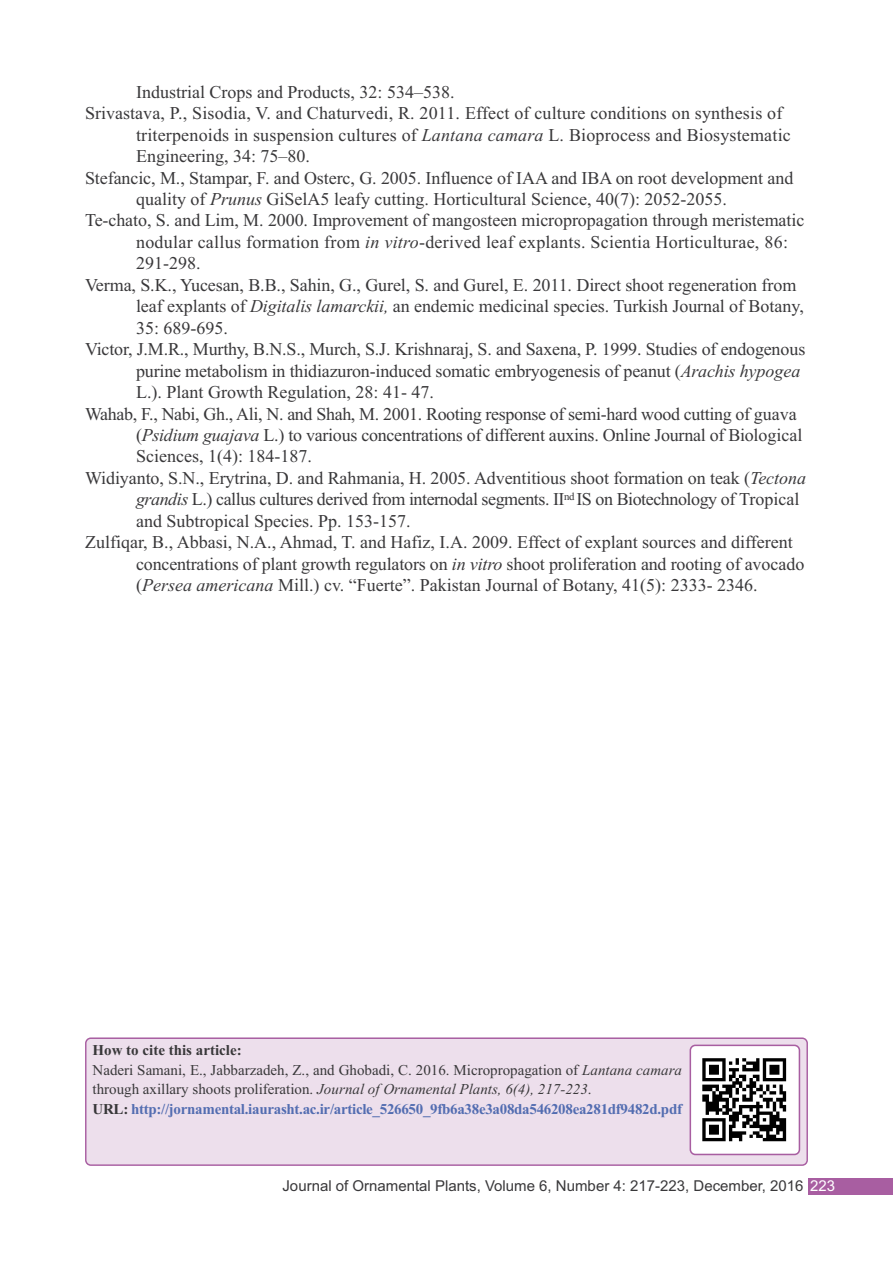
<style>
.page{position:relative;width:893px;height:1263px;background:#fff}
.page>*{position:absolute;margin:0;border:0;box-sizing:border-box;transform-origin:0 0}
.t1{font:18px "Times New Roman";letter-spacing:-.005em;color:#39383a}
.t2{font:18px "Times New Roman";letter-spacing:-.025em;color:#39383a}
.t3{font:18px "Times New Roman";letter-spacing:.015em;color:#39383a}
.t4{font:15px/19.5px "Times New Roman";color:#39383a}
.t5{font:15px "Arial";color:#39383a}
.s1{font-style:italic}
.s2{font-weight:700}
.s3{font-weight:700;color:#536db1}
.s4{color:#fff}
</style>
<div class="page">
<div style="left:808px;top:1178px;width:84px;height:16px;background:#a85ea1"></div>
<div style="left:85px;top:1037px;width:723px;height:129px;background:#eddfec"></div>
<svg style="left:690px;top:1044px;width:110px;height:111px"></svg>
<p class="t1" style="left:136px;top:81px;width:320px">Industrial Crops and Products, 32: 534–538.</p>
<p class="t1" style="left:85px;top:102px;width:699px">Srivastava, P., Sisodia, V. and Chaturvedi, R. 2011. Effect of culture conditions on synthesis of</p>
<p class="t1" style="left:136px;top:124px;width:656px">triterpenoids in suspension cultures of <span class="s1">Lantana camara</span> L. Bioprocess and Biosystematic</p>
<p class="t1" style="left:136px;top:145px;width:175px">Engineering, 34: 75–80.</p>
<p class="t1" style="left:85px;top:167px;width:710px">Stefancic, M., Stampar, F. and Osterc, G. 2005. Influence of IAA and IBA on root development and</p>
<p class="t1" style="left:136px;top:188px;width:592px">quality of <span class="s1">Prunus</span> GiSelA5 leafy cutting. Horticultural Science, 40(7): 2052-2055.</p>
<p class="t1" style="left:85px;top:210px;width:721px">Te-chato, S. and Lim, M. 2000. Improvement of mangosteen micropropagation through meristematic</p>
<p class="t3" style="left:136px;top:231px;width:653px">nodular callus formation from <span class="s1">in vitro</span>-derived leaf explants. Scientia Horticulturae, 86:</p>
<p class="t1" style="left:136px;top:253px;width:66px">291-298.</p>
<p class="t1" style="left:85px;top:274px;width:713px">Verma, S.K., Yucesan, B.B., Sahin, G., Gurel, S. and Gurel, E. 2011. Direct shoot regeneration from</p>
<p class="t1" style="left:136px;top:295px;width:669px">leaf explants of <span class="s1">Digitalis lamarckii,</span> an endemic medicinal species. Turkish Journal of Botany,</p>
<p class="t1" style="left:136px;top:317px;width:93px">35: 689-695.</p>
<p class="t1" style="left:85px;top:338px;width:722px">Victor, J.M.R., Murthy, B.N.S., Murch, S.J. Krishnaraj, S. and Saxena, P. 1999. Studies of endogenous</p>
<p class="t1" style="left:136px;top:360px;width:666px">purine metabolism in thidiazuron-induced somatic embryogenesis of peanut (<span class="s1">Arachis hypogea</span></p>
<p class="t1" style="left:136px;top:381px;width:299px">L.). Plant Growth Regulation, 28: 41- 47.</p>
<p class="t1" style="left:85px;top:403px;width:713px">Wahab, F., Nabi, Gh., Ali, N. and Shah, M. 2001. Rooting response of semi-hard wood cutting of guava</p>
<p class="t1" style="left:136px;top:424px;width:668px">(<span class="s1">Psidium guajava</span> L.) to various concentrations of different auxins. Online Journal of Biological</p>
<p class="t1" style="left:136px;top:446px;width:177px">Sciences, 1(4): 184-187.</p>
<p class="t1" style="left:85px;top:467px;width:723px">Widiyanto, S.N., Erytrina, D. and Rahmania, H. 2005. Adventitious shoot formation on teak (<span class="s1">Tectona</span></p>
<p class="t2" style="left:136px;top:489px;width:665px"><span class="s1">grandis</span> L.) callus cultures derived from internodal segments. II<sup>nd</sup> IS on Biotechnology of Tropical</p>
<p class="t1" style="left:136px;top:510px;width:276px">and Subtropical Species. Pp. 153-157.</p>
<p class="t1" style="left:85px;top:531px;width:709px">Zulfiqar, B., Abbasi, N.A., Ahmad, T. and Hafiz, I.A. 2009. Effect of explant sources and different</p>
<p class="t1" style="left:136px;top:553px;width:670px">concentrations of plant growth regulators on <span class="s1">in vitro</span> shoot proliferation and rooting of avocado</p>
<p class="t1" style="left:136px;top:574px;width:623px">(<span class="s1">Persea americana</span> Mill.) cv. “Fuerte”. Pakistan Journal of Botany, 41(5): 2333- 2346.</p>
<p class="t4" style="left:93px;top:1040px;width:591px"><span class="s2">How to cite this article:<br></span>Naderi Samani, E., Jabbarzadeh, Z., and Ghobadi, C. 2016. Micropropagation of <span class="s1">Lantana camara </span>through axillary shoots proliferation. <span class="s1">Journal of Ornamental Plants, 6(4), 217-223</span>.<br><span class="s2">URL:</span> <span class="s3">http://jornamental.iaurasht.ac.ir/article_526650_9fb6a38e3a08da546208ea281df9482d.pdf</span></p>
<p class="t5" style="left:282px;top:1177px;width:554px">Journal of Ornamental Plants, Volume 6, Number 4: 217-223, December, 2016 <span class="s4">223</span></p>
</div>
